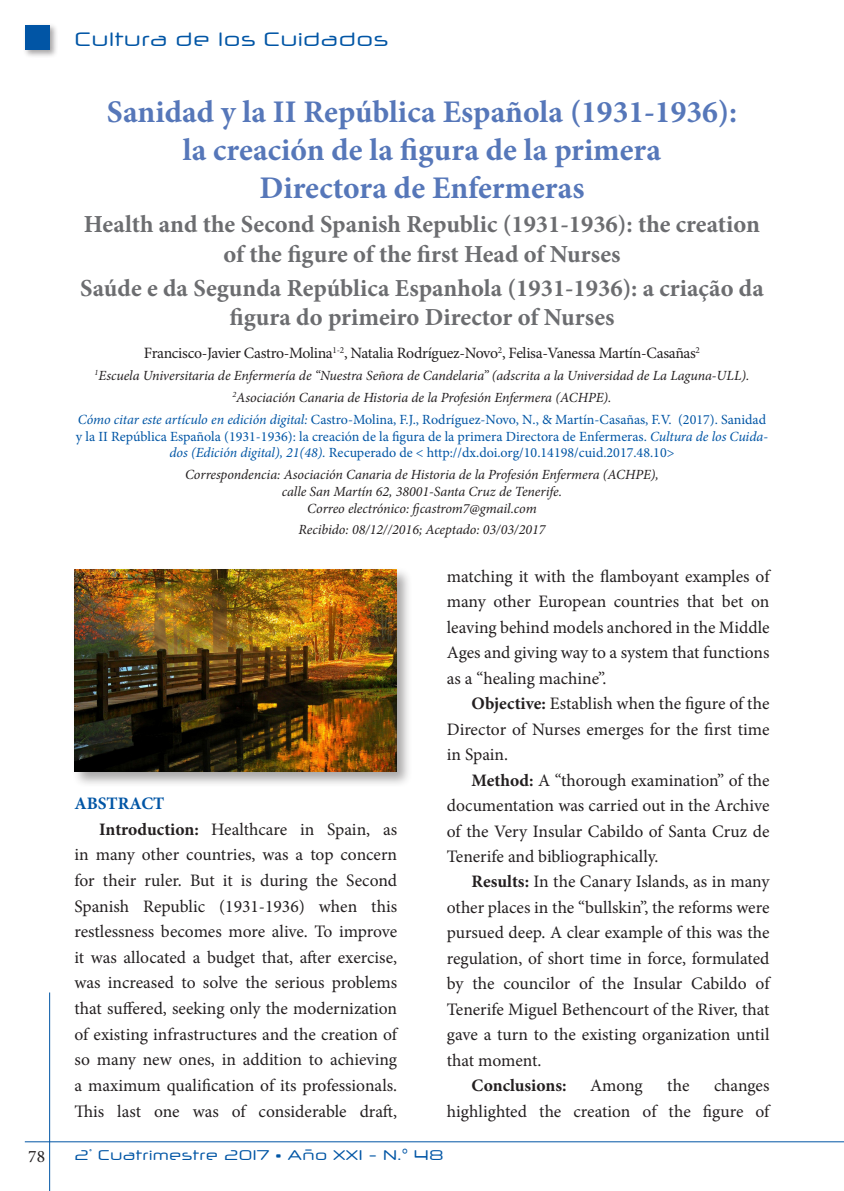
<style>
.page{position:relative;width:844px;height:1191px;background:#fff}
.page>*{position:absolute;margin:0;border:0;box-sizing:border-box;transform-origin:0 0}
.t1{font:700 31.5px "Minion Pro";color:#5677b9}
.t2{font:700 24.5px/29.4px "Minion Pro";color:#6c6d70;text-align:center}
.t3{font:19.25px "Neuropol X Free";color:#0155a5}
.t4{font:17.5px/25.4px "Minion Pro";letter-spacing:-.005em;color:#231f20;text-align:justify}
.t5{font:700 17.5px "Minion Pro";color:#231f20}
.t6{font:700 17.5px "Minion Pro";color:#0155a5}
.t7{font:15.75px "Minion Pro";letter-spacing:-.02em;color:#231f20}
.t8{font:italic 14px "Minion Pro";letter-spacing:-.005em;color:#231f20}
.t9{font:14px/16.8px "Minion Pro";color:#0155a5;text-align:center}
.t10{font:14px "Neuropol X Free";color:#0155a5}
.s1{font-style:italic}
.s2{font-weight:700}
</style>
<div class="page">
<hr style="left:49px;top:992px;width:1px;height:199px;background:#0155a5">
<hr style="left:25px;top:1141px;width:818px;height:1px;background:#0155a5">
<div style="left:23px;top:23px;width:36px;height:36px;background:#231f20;opacity:.4"></div>
<div style="left:25px;top:25px;width:25px;height:25px;background:#0155a5"></div>
<div style="left:72px;top:566px;width:341px;height:222px;background:#231f20;opacity:.4"></div>
<img style="left:74px;top:569px;width:322px;height:202px">
<p class="t4" style="left:28px;top:1143px;width:18px">78</p>
<p class="t3" style="left:74px;top:27px;width:315px">Cultura de los Cuidados</p>
<p class="t1" style="left:107px;top:90px;width:631px">Sanidad y la II República Española (1931-1936):</p>
<p class="t1" style="left:183px;top:128px;width:479px">la creación de la figura de la primera</p>
<p class="t1" style="left:259px;top:165px;width:326px">Directora de Enfermeras</p>
<p class="t2" style="left:84px;top:209px;width:677px">Health and the Second Spanish Republic (1931-1936): the creation of the figure of the first Head of Nurses</p>
<p class="t2" style="left:80px;top:273px;width:685px">Saúde e da Segunda República Espanhola (1931-1936): a criação da figura do primeiro Director of Nurses</p>
<p class="t7" style="left:144px;top:343px;width:557px">Francisco-Javier Castro-Molina<sup>1-2</sup>, Natalia Rodríguez-Novo<sup>2</sup>, Felisa-Vanessa Martín-Casañas<sup>2</sup></p>
<p class="t8" style="left:95px;top:366px;width:656px"><sup>1</sup>Escuela Universitaria de Enfermería de “Nuestra Señora de Candelaria” (adscrita a la Universidad de La Laguna-ULL).</p>
<p class="t8" style="left:232px;top:388px;width:380px"><sup>2</sup>Asociación Canaria de Historia de la Profesión Enfermera (ACHPE).</p>
<p class="t9" style="left:76px;top:411px;width:693px"><span class="s1">Cómo citar este artículo en edición digital:</span> Castro-Molina, F.J., Rodríguez-Novo, N., &amp; Martín-Casañas, F.V. (2017). Sanidad y la II República Española (1931-1936): la creación de la figura de la primera Directora de Enfermeras. <span class="s1">Cultura de los Cuida&shy;dos (Edición digital), 21(48).</span> Recuperado de &lt; http://dx.doi.org/10.14198/cuid.2017.48.10&gt;</p>
<p class="t8" style="left:185px;top:465px;width:475px">Correspondencia: Asociación Canaria de Historia de la Profesión Enfermera (ACHPE),</p>
<p class="t8" style="left:282px;top:482px;width:281px">calle San Martín 62, 38001-Santa Cruz de Tenerife.</p>
<p class="t8" style="left:307px;top:498px;width:231px">Correo electrónico: fjcastrom7@gmail.com</p>
<p class="t8" style="left:298px;top:520px;width:248px">Recibido: 08/12//2016; Aceptado: 03/03/2017</p>
<p class="t6" style="left:74px;top:791px;width:91px">ABSTRACT</p>
<p class="t4" style="left:74px;top:816px;width:324px;text-indent:25px"><span class="s2">Introduction:</span> Healthcare in Spain, as in many other countries, was a top concern for their ruler. But it is during the Second Spanish Republic (1931-1936) when this restlessness becomes more alive. To improve it was allocated a budget that, after exercise, was increased to solve the serious problems that suffered, seeking only the modernization of existing infrastructures and the creation of so many new ones, in addition to achieving a maximum qualification of its professionals.<br>This last one was of considerable draft,</p>
<p class="t4" style="left:446px;top:564px;width:324px">matching it with the flamboyant examples of many other European countries that bet on leaving behind models anchored in the Middle Ages and giving way to a system that functions as a “healing machine”.</p>
<p class="t4" style="left:446px;top:691px;width:324px;text-indent:25px"><span class="s2">Objective:</span> Establish when the figure of the Director of Nurses emerges for the first time in Spain.</p>
<p class="t4" style="left:446px;top:767px;width:324px;text-indent:25px"><span class="s2">Method:</span> A “thorough examination” of the documentation was carried out in the Archive of the Very Insular Cabildo of Santa Cruz de Tenerife and bibliographically.</p>
<p class="t4" style="left:446px;top:869px;width:324px;text-indent:25px"><span class="s2">Results:</span> In the Canary Islands, as in many other places in the “bullskin”, the reforms were pursued deep. A clear example of this was the regulation, of short time in force, formulated by the councilor of the Insular Cabildo of Tenerife Miguel Bethencourt of the River, that gave a turn to the existing organization until that moment.</p>
<p class="t5" style="left:471px;top:1073px;width:96px">Conclusions:</p>
<p class="t4" style="left:590px;top:1073px;width:54px">Among</p>
<p class="t4" style="left:667px;top:1073px;width:24px">the</p>
<p class="t4" style="left:446px;top:1073px;width:324px;text-align:right">changes<br>highlighted the creation of the figure of</p>
<p class="t10" style="left:74px;top:1146px;width:371px">2<sup>º</sup> Cuatrimestre 2017 • Año XXI - N.° 48</p>
</div>
